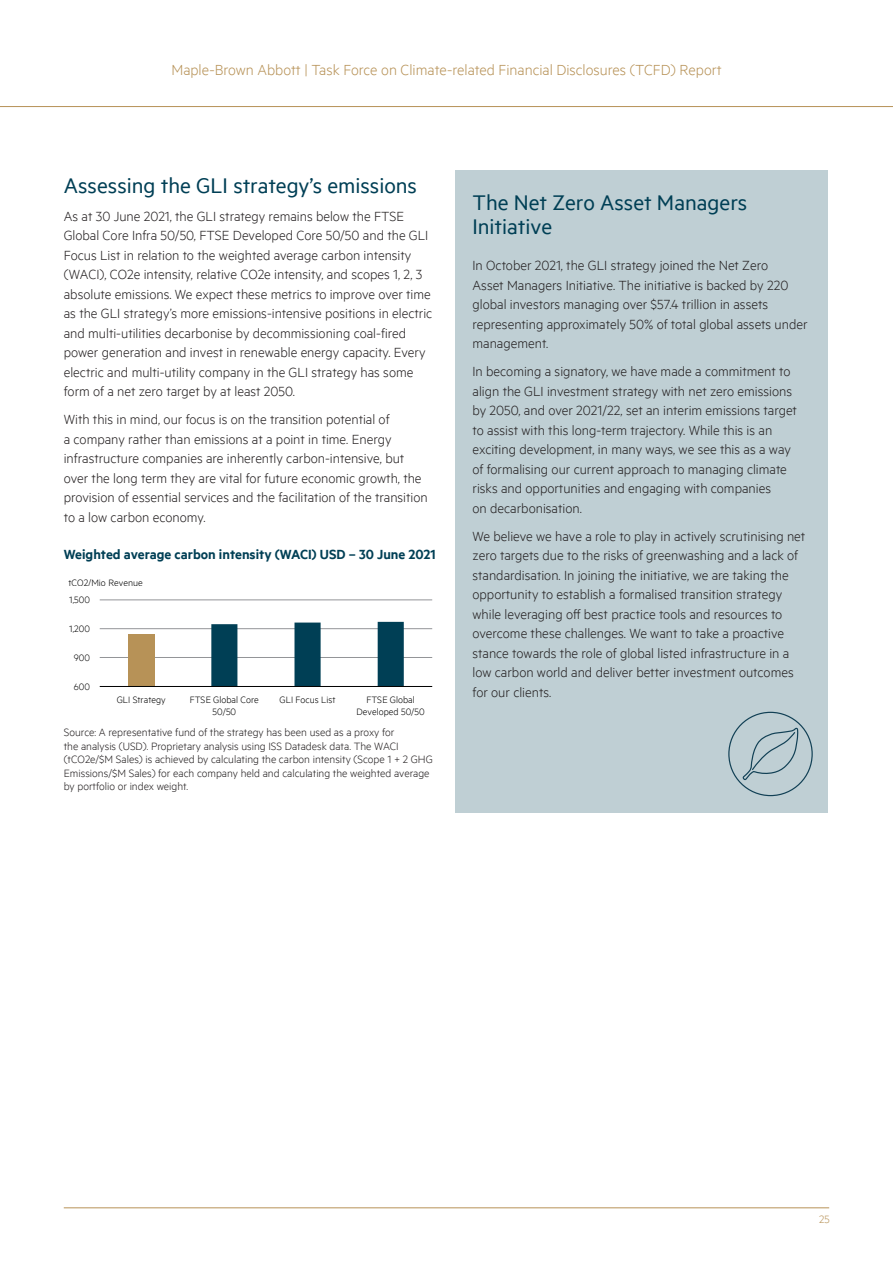
<style>
.page{position:relative;width:893px;height:1263px;background:#fff}
.page>*{position:absolute;margin:0;border:0;box-sizing:border-box;transform-origin:0 0}
.Subheading_1{font:24px/24px "Metric";color:#003f55}
.t1{font:300 16.5px "Metric";color:#b79257}
.Normal_text{font:300 15px/19.5px "Metric";color:#231f20}
.Figure_heading{font:600 15px "Metric";color:#003f55}
.Source_Notes_Footer{font:300 12px/13.5px "Metric";color:#231f20}
.t2{font:300 12px "Metric";color:#b79257}
.t3{font:300 10.5px/12.5px "Metric";color:#000;text-align:center}
</style>
<div class="page">
<hr style="left:64px;top:1207px;width:765px;height:1px;background:#b79257">
<hr style="left:0;top:106px;width:893px;height:1px;background:#b79257">
<hr style="left:100px;top:657px;width:332px;height:1px;background:#939598">
<hr style="left:100px;top:628px;width:332px;height:1px;background:#939598">
<hr style="left:100px;top:600px;width:332px;height:1px;background:#939598">
<div style="left:128px;top:634px;width:26px;height:52px;background:#b79257"></div>
<svg style="left:211px;top:622px;width:193px;height:64px"></svg>
<hr style="left:100px;top:686px;width:332px;height:1px;background:#000">
<div style="left:455px;top:170px;width:373px;height:642px;background:#bfcfd4"></div>
<svg style="left:742px;top:728px;width:57px;height:52px"></svg>
<p class="t1" style="left:171px;top:60px;width:552px">Maple-Brown Abbott | Task Force on Climate-related Financial Disclosures (TCFD) Report</p>
<p class="Subheading_1" style="left:64px;top:172px;width:355px">Assessing the GLI strategy’s emissions</p>
<p class="Normal_text" style="left:64px;top:206px;width:370px">As at 30 June 2021, the GLI strategy remains below the FTSE Global Core Infra 50/50, FTSE Developed Core 50/50 and the GLI Focus List in relation to the weighted average carbon intensity (WACI), CO2e intensity, relative CO2e intensity, and scopes 1, 2, 3 absolute emissions. We expect these metrics to improve over time as the GLI strategy’s more emissions-intensive positions in electric and multi-utilities decarbonise by decommissioning coal-fired power generation and invest in renewable energy capacity. Every electric and multi-utility company in the GLI strategy has some form of a net zero target by at least 2050.</p>
<p class="Normal_text" style="left:64px;top:409px;width:365px">With this in mind, our focus is on the transition potential of<br>a company rather than emissions at a point in time. Energy infrastructure companies are inherently carbon-intensive, but over the long term they are vital for future economic growth, the provision of essential services and the facilitation of the transition to a low carbon economy.</p>
<p class="Figure_heading" style="left:64px;top:546px;width:373px">Weighted average carbon intensity (WACI) USD – 30 June 2021</p>
<p class="t3" style="left:69px;top:576px;width:76px">tCO2/Mio Revenue</p>
<p class="t3" style="left:69px;top:593px;width:22px">1,500</p>
<p class="t3" style="left:69px;top:622px;width:22px">1,200</p>
<p class="t3" style="left:74px;top:651px;width:18px">900</p>
<p class="t3" style="left:74px;top:680px;width:18px">600</p>
<p class="t3" style="left:117px;top:693px;width:50px">GLI Strategy</p>
<p class="t3" style="left:190px;top:693px;width:71px">FTSE Global Core<br>50/50</p>
<p class="t3" style="left:280px;top:693px;width:57px">GLI Focus List</p>
<p class="t3" style="left:357px;top:693px;width:70px">FTSE Global<br>Developed 50/50</p>
<p class="Source_Notes_Footer" style="left:64px;top:725px;width:370px">Source: A representative fund of the strategy has been used as a proxy for<br>the analysis (USD). Proprietary analysis using ISS Datadesk data. The WACI (tCO2e/$M Sales) is achieved by calculating the carbon intensity (Scope 1 + 2 GHG Emissions/$M Sales) for each company held and calculating the weighted average by portfolio or index weight.</p>
<p class="Subheading_1" style="left:472px;top:189px;width:276px">The Net Zero Asset Managers<br>Initiative</p>
<p class="Normal_text" style="left:472px;top:255px;width:337px">In October 2021, the GLI strategy joined the Net Zero<br>Asset Managers Initiative. The initiative is backed by 220 global investors managing over $57.4 trillion in assets representing approximately 50% of total global assets under management.</p>
<p class="Normal_text" style="left:472px;top:361px;width:326px">In becoming a signatory, we have made a commitment to align the GLI investment strategy with net zero emissions by 2050, and over 2021/22, set an interim emissions target to assist with this long-term trajectory. While this is an exciting development, in many ways, we see this as a way of formalising our current approach to managing climate risks and opportunities and engaging with companies<br>on decarbonisation.</p>
<p class="Normal_text" style="left:472px;top:526px;width:334px">We believe we have a role to play in actively scrutinising net zero targets due to the risks of greenwashing and a lack of standardisation. In joining the initiative, we are taking the opportunity to establish a formalised transition strategy while leveraging off best practice tools and resources to overcome these challenges. We want to take a proactive stance towards the role of global listed infrastructure in a low carbon world and deliver better investment outcomes for our clients.</p>
<p class="t2" style="left:819px;top:1212px;width:12px">25</p>
</div>
